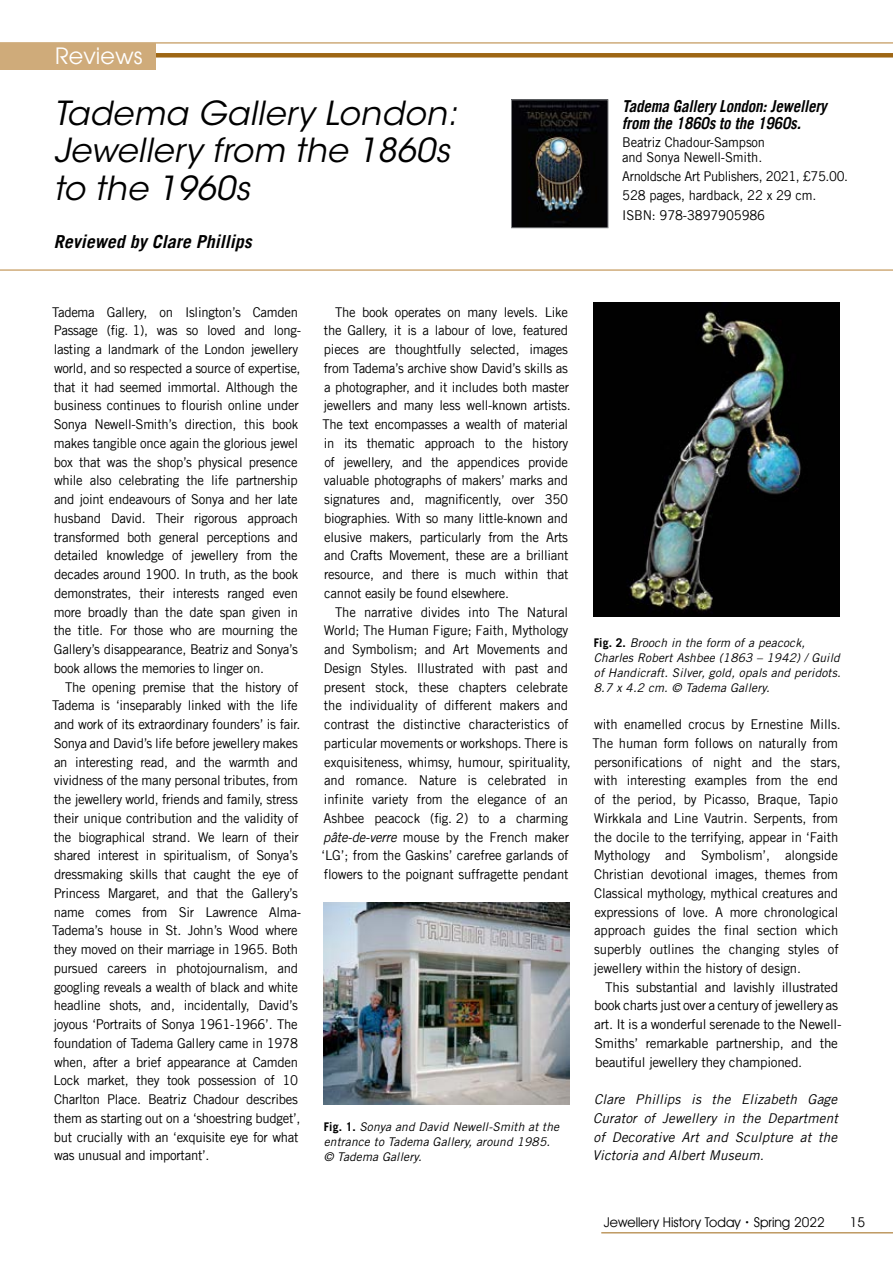
<style>
.page{position:relative;width:893px;height:1263px;background:#fff}
.page>*{position:absolute;margin:0;border:0;box-sizing:border-box;transform-origin:0 0}
.t1{font:italic 33px/37.5px "ITC Avant Garde Std";letter-spacing:.01em;color:#000}
.t2{font:22.5px "Avant Garde LT";color:#fff}
.t3{font:italic 700 18px "Trade Gothic LT";color:#000}
.t4{font:italic 700 16.5px/16.5px "Trade Gothic LT";letter-spacing:-.01em;color:#000;scale:.91 1}
.t5{font:13.5px/18.8px "Trade Gothic LT";letter-spacing:-.02em;color:#000}
.t6{font:13.5px/19.2px "Trade Gothic LT";letter-spacing:-.02em;color:#000;scale:.96 1}
.t7{font:italic 13.5px/18.8px "Trade Gothic LT";letter-spacing:.01em;color:#000;text-align:justify}
.t8{font:13.5px "Avant Garde IT Cby BT";color:#000}
.t9{font:italic 12px/15px "Trade Gothic LT Com";letter-spacing:.01em;color:#000}
.s1{font-style:italic}
.s2{font-family:"Trade Gothic LT";font-weight:700;font-style:normal}
.s3{font-family:"Trade Gothic LT";font-size:18px}
</style>
<div class="page">
<div style="left:0;top:53px;width:893px;height:5px;background:#9e6614"></div>
<hr style="left:0;top:42px;width:893px;height:2px;background:#cfab7a">
<div style="left:0;top:43px;width:155px;height:27px;background:#cfab7a"></div>
<hr style="left:0;top:269px;width:893px;height:2px;background:#cfab7a">
<img style="left:513px;top:102px;width:93px;height:124px">
<div style="left:511px;top:100px;width:97px;height:128px;border:1px solid #808285"></div>
<img style="left:594px;top:303px;width:245px;height:314px">
<img style="left:324px;top:902px;width:245px;height:202px">
<hr style="left:601px;top:1232px;width:292px;height:1px;background:#9e6614">
<h2 class="t2" style="left:55px;top:42px;width:89px">Reviews</h2>
<h1 class="t1" style="left:54px;top:95px;width:405px">Tadema Gallery London:<br>Jewellery from the 1860s to the 1960s</h1>
<h3 class="t3" style="left:54px;top:230px;width:200px">Reviewed by Clare Phillips</h3>
<p class="t5" style="left:52px;top:302px;width:251px">Tadema Gallery, on Islington’s Camden Passage (fig. 1), was so loved and long&shy;lasting a landmark of the London jewellery world, and so respected a source of expertise, that it had seemed immortal. Although the business continues to flourish online under Sonya Newell-Smith’s direction, this book makes tangible once again the glorious jewel box that was the shop’s physical presence while also celebrating the life partnership and joint endeavours of Sonya and her late husband David. Their rigorous approach transformed both general perceptions and detailed knowledge of jewellery from the decades around 1900. In truth, as the book demonstrates, their interests ranged even more broadly than the date span given in the title. For those who are mourning the Gallery’s disappearance, Beatriz and Sonya’s book allows the memories to linger on.</p>
<p class="t5" style="left:52px;top:677px;width:250px;text-indent:13px">The opening premise that the history of Tadema is ‘inseparably linked with the life and work of its extraordinary founders’ is fair.<br>Sonya and David’s life before jewellery makes an interesting read, and the warmth and vividness of the many personal tributes, from the jewellery world, friends and family, stress their unique contribution and the validity of the biographical strand. We learn of their shared interest in spiritualism, of Sonya’s dressmaking skills that caught the eye of Princess Margaret, and that the Gallery’s name comes from Sir Lawrence Alma-Tadema’s house in St. John’s Wood where they moved on their marriage in 1965. Both pursued careers in photojournalism, and googling reveals a wealth of black and white headline shots, and, incidentally, David’s joyous ‘Portraits of Sonya 1961-1966’. The foundation of Tadema Gallery came in 1978 when, after a brief appearance at Camden Lock market, they took possession of 10<br>Charlton Place. Beatriz Chadour describes them as starting out on a ‘shoestring budget’, but crucially with an ‘exquisite eye for what was unusual and important’.</p>
<p class="t5" style="left:322px;top:302px;width:250px;text-indent:13px">The book operates on many levels. Like the Gallery, it is a labour of love, featured pieces are thoughtfully selected, images from Tadema’s archive show David’s skills as a photographer, and it includes both master jewellers and many less well-known artists.<br>The text encompasses a wealth of material in its thematic approach to the history of jewellery, and the appendices provide valuable photographs of makers’ marks and signatures and, magnificently, over 350 biographies. With so many little-known and elusive makers, particularly from the Arts and Crafts Movement, these are a brilliant resource, and there is much within that cannot easily be found elsewhere.</p>
<p class="t5" style="left:322px;top:602px;width:251px;text-indent:14px">The narrative divides into The Natural World; The Human Figure; Faith, Mythology and Symbolism; and Art Movements and Design Styles. Illustrated with past and present stock, these chapters celebrate the individuality of different makers and contrast the distinctive characteristics of particular movements or workshops. There is exquisiteness, whimsy, humour, spirituality, and romance. Nature is celebrated in infinite variety from the elegance of an Ashbee peacock (fig. 2) to a charming <span class="s1">pâte-de-verre</span> mouse by the French maker ‘LG’; from the Gaskins’ carefree garlands of flowers to the poignant suffragette pendant</p>
<p class="t9" style="left:324px;top:1119px;width:237px"><span class="s2">Fig. 1.</span> Sonya and David Newell-Smith at the entrance to Tadema Gallery, around 1985. © Tadema Gallery.</p>
<p class="t4" style="left:622px;top:98px;width:226px">Tadema Gallery London: Jewellery from the 1860s to the 1960s.</p>
<p class="t6" style="left:622px;top:134px;width:150px;line-height:15px">Beatriz Chadour-Sampson and Sonya Newell-Smith.</p>
<p class="t6" style="left:622px;top:166px;width:237px">Arnoldsche Art Publishers, 2021, £75.00.<br>528 pages, hardback, 22 x 29 cm.<br>ISBN: 978-3897905986</p>
<p class="t9" style="left:594px;top:635px;width:248px"><span class="s2">Fig. 2.</span> Brooch in the form of a peacock, Charles Robert Ashbee (1863 – 1942) / Guild of Handicraft. Silver, gold, opals and peridots.<br>8.7 x 4.2 cm. © Tadema Gallery.</p>
<p class="t5" style="left:592px;top:715px;width:250px">with enamelled crocus by Ernestine Mills.<br>The human form follows on naturally from personifications of night and the stars, with interesting examples from the end of the period, by Picasso, Braque, Tapio Wirkkala and Line Vautrin. Serpents, from the docile to the terrifying, appear in ‘Faith Mythology and Symbolism’, alongside Christian devotional images, themes from Classical mythology, mythical creatures and expressions of love. A more chronological approach guides the final section which superbly outlines the changing styles of jewellery within the history of design.</p>
<p class="t5" style="left:594px;top:977px;width:249px;text-indent:11px">This substantial and lavishly illustrated book charts just over a century of jewellery as art. It is a wonderful serenade to the Newell-Smiths’ remarkable partnership, and the beautiful jewellery they championed.</p>
<p class="t7" style="left:593px;top:1090px;width:247px">Clare Phillips is the Elizabeth Gage Curator of Jewellery in the Department of Decorative Art and Sculpture at the Victoria and Albert Museum.</p>
<p class="t8" style="left:604px;top:1214px;width:222px">Jewellery History Today <span class="s3">·</span> Spring 2022</p>
<p class="t8" style="left:850px;top:1214px;width:17px">15</p>
</div>
